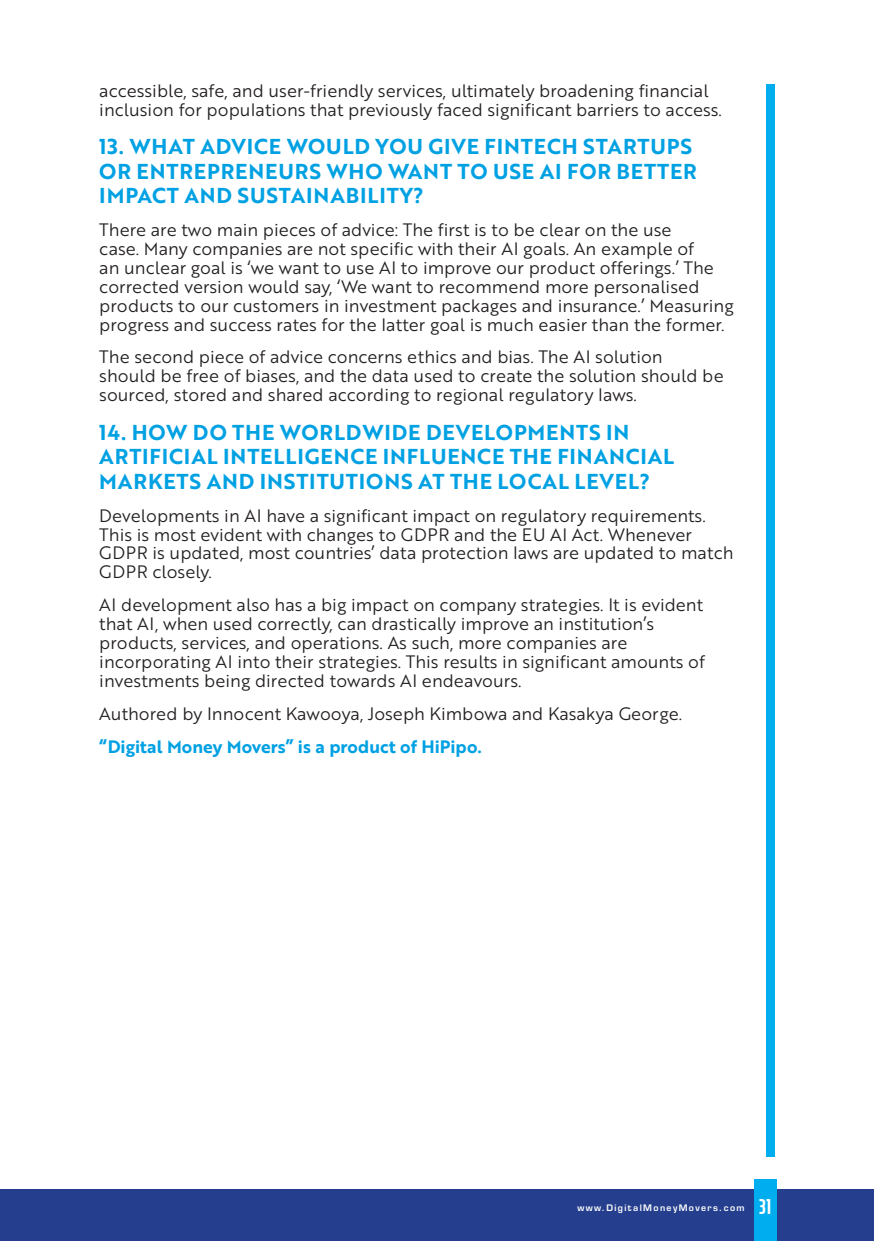
<style>
.page{position:relative;width:874px;height:1241px;background:#fff}
.page>*{position:absolute;margin:0;border:0;box-sizing:border-box;transform-origin:0 0}
.t1{font:21px/24.5px "Brother 1816 Bold";letter-spacing:.04em;color:#00a1e3}
.t2{font:900 21px "XXII Neue Norm Rnd Cnd";color:#fff}
.t3{font:17.5px/18.9px "Brother 1816 Book";color:#231f20}
.t4{font:17.5px "Brother 1816 Bold";color:#00a1e3}
.t5{font:600 8.75px "Eurostile LT Std";letter-spacing:.16em;color:#fff}
</style>
<div class="page">
<div style="left:0;top:1189px;width:873px;height:51px;background:#253f8e"></div>
<div style="left:765px;top:84px;width:9px;height:1072px;background:#00aeef"></div>
<div style="left:753px;top:1179px;width:23px;height:61px;background:#00aeef"></div>
<p class="t3" style="left:99px;top:80px;width:624px">accessible, safe, and user-friendly services, ultimately broadening financial inclusion for populations that previously faced significant barriers to access.</p>
<p class="t1" style="left:99px;top:133px;width:599px">13. WHAT ADVICE WOULD YOU GIVE FINTECH STARTUPS<br>OR ENTREPRENEURS WHO WANT TO USE AI FOR BETTER<br>IMPACT AND SUSTAINABILITY?</p>
<p class="t3" style="left:99px;top:219px;width:635px">There are two main pieces of advice: The first is to be clear on the use<br>case. Many companies are not specific with their AI goals. An example of<br>an unclear goal is ‘we want to use AI to improve our product offerings.’ The corrected version would say, ‘We want to recommend more personalised products to our customers in investment packages and insurance.’ Measuring progress and success rates for the latter goal is much easier than the former.</p>
<p class="t3" style="left:99px;top:347px;width:625px">The second piece of advice concerns ethics and bias. The AI solution<br>should be free of biases, and the data used to create the solution should be sourced, stored and shared according to regional regulatory laws.</p>
<p class="t1" style="left:99px;top:419px;width:576px">14. HOW DO THE WORLDWIDE DEVELOPMENTS IN<br>ARTIFICIAL INTELLIGENCE INFLUENCE THE FINANCIAL<br>MARKETS AND INSTITUTIONS AT THE LOCAL LEVEL?</p>
<p class="t3" style="left:99px;top:505px;width:635px">Developments in AI have a significant impact on regulatory requirements.<br>This is most evident with changes to GDPR and the EU AI Act. Whenever GDPR is updated, most countries’ data protection laws are updated to match GDPR closely.</p>
<p class="t3" style="left:99px;top:594px;width:606px">AI development also has a big impact on company strategies. It is evident that AI, when used correctly, can drastically improve an institution’s products, services, and operations. As such, more companies are incorporating AI into their strategies. This results in significant amounts of investments being directed towards AI endeavours.</p>
<p class="t3" style="left:99px;top:703px;width:584px">Authored by Innocent Kawooya, Joseph Kimbowa and Kasakya George.</p>
<p class="t4" style="left:99px;top:733px;width:384px">“Digital Money Movers” is a product of HiPipo.</p>
<p class="t5" style="left:577px;top:1202px;width:169px">www.DigitalMoneyMovers.com</p>
<p class="t2" style="left:758px;top:1193px;width:14px">31</p>
</div>
